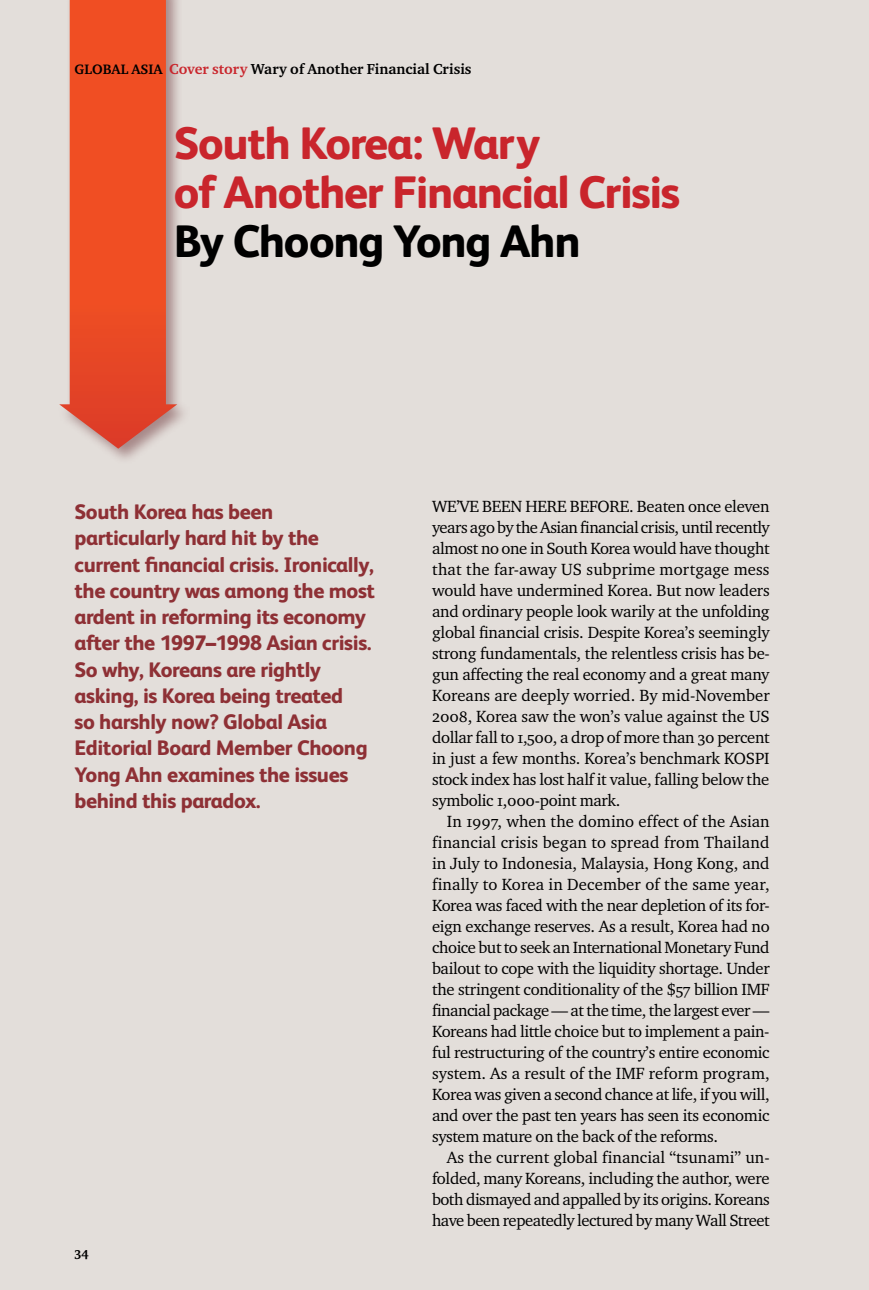
<style>
.page{position:relative;width:869px;height:1290px;background:#fff}
.page>*{position:absolute;margin:0;border:0;box-sizing:border-box;transform-origin:0 0}
.t1{font:800 45.5px/49px "FS Albert";letter-spacing:-.03em;color:#c9252c}
.t2{font:800 45.5px "FS Albert";letter-spacing:-.03em;color:#000}
.t3{font:800 21px/26.2px "FS Albert";letter-spacing:-.02em;color:#8e3035}
.t4{font:16.62px/21px "Charter ITC Regu OS";letter-spacing:-.015em;color:#000;text-align:justify}
.t5{font:14.88px "Charter ITC Bold OS";color:#000}
.t6{font:14px "Charter ITC Bold OS";color:#000}
.s1{font-size:14px}
.s2{color:#c9252c}
</style>
<div class="page">
<div style="left:0;top:0;width:868px;height:1290px;background:#e3deda"></div>
<svg style="left:59px;top:0;width:118px;height:449px;background:#e66545"></svg>
<p class="t5" style="left:74px;top:60px;width:398px"><span class="s1">global asia</span> <span class="s2">Cover story</span> Wary of Another Financial Crisis</p>
<h1 class="t1" style="left:174px;top:118px;width:508px">South Korea: Wary<br>of Another Financial Crisis</h1>
<h1 class="t2" style="left:174px;top:214px;width:408px">By Choong Yong Ahn</h1>
<p class="t3" style="left:74px;top:498px;width:302px">South Korea has been particularly hard hit by the current financial crisis. Ironically, the country was among the most ardent in reforming its economy after the 1997–1998 Asian crisis.<br>So why, Koreans are rightly asking, is Korea being treated<br>so harshly now? Global Asia<br>Editorial Board Member Choong<br>Yong Ahn examines the issues behind this paradox.</p>
<p class="t4" style="left:432px;top:495px;width:339px;text-align:left">We’ve been here before. Beaten once eleven years ago by the Asian financial crisis, until recently almost no one in South Korea would have thought that the far-away US subprime mortgage mess would have undermined Korea. But now leaders and ordinary people look warily at the unfolding global financial crisis. Despite Korea’s seemingly strong fundamentals, the relentless crisis has be&shy;gun affecting the real economy and a great many Koreans are deeply worried. By mid-November 2008, Korea saw the won’s value against the US dollar fall to 1,500, a drop of more than 30 percent in just a few months. Korea’s benchmark KOSPI stock index has lost half it value, falling below the symbolic 1,000-point mark.</p>
<p class="t4" style="left:432px;top:810px;width:339px;text-indent:15px">In 1997, when the domino effect of the Asian financial crisis began to spread from Thailand in July to Indonesia, Malaysia, Hong Kong, and finally to Korea in December of the same year, Korea was faced with the near depletion of its for&shy;eign exchange reserves. As a result, Korea had no choice but to seek an International Monetary Fund bailout to cope with the liquidity shortage. Under the stringent conditionality of the $57 billion IMF financial package — at the time, the largest ever — Koreans had little choice but to implement a pain&shy;ful restructuring of the country’s entire economic system. As a result of the IMF reform program, Korea was given a second chance at life, if you will, and over the past ten years has seen its economic system mature on the back of the reforms.</p>
<p class="t4" style="left:432px;top:1146px;width:339px;text-indent:15px">As the current global financial “tsunami” un&shy;folded, many Koreans, including the author, were both dismayed and appalled by its origins. Koreans have been repeatedly lectured by many Wall Street</p>
<p class="t6" style="left:74px;top:1244px;width:16px">34</p>
</div>
